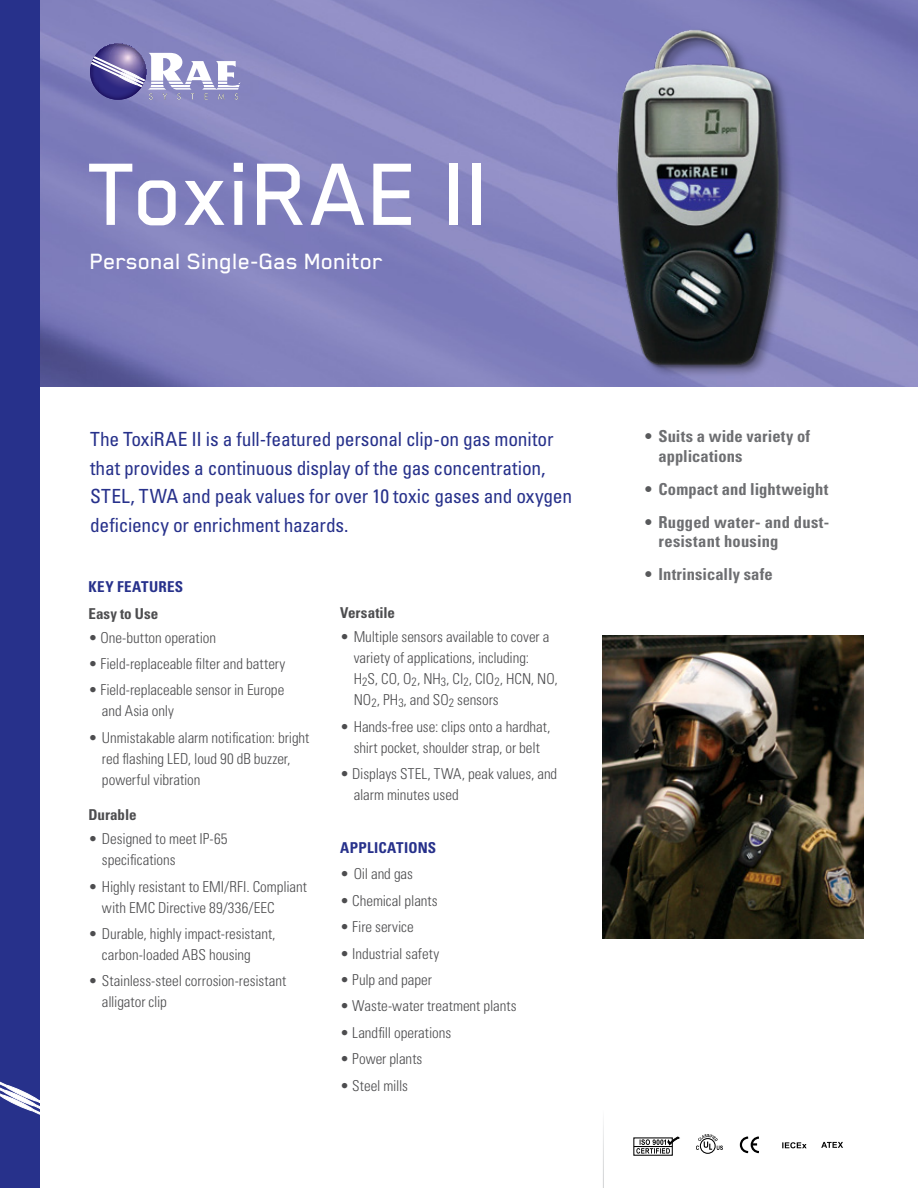
<style>
.page{position:relative;width:918px;height:1188px;background:#fff}
.page>*{position:absolute;margin:0;border:0;box-sizing:border-box;transform-origin:0 0}
.t1{font:500 102px "Blender";color:#fff}
.t2{font:500 25.5px "Blender";color:#fff}
.t3{font:condensed 19.5px/28.5px "Univers LT Std";letter-spacing:-.01em;color:#27318b}
.t4{font:700 condensed 16.5px/19.5px "Univers LT Std";letter-spacing:.01em;color:#6d6e71}
.t5{font:300 condensed 15px/21px "Univers LT Std";letter-spacing:-.005em;color:#4d4d4f}
.t6{font:700 condensed 15px "Univers LT Std";color:#4d4d4f}
.t7{font:700 condensed 15px "Univers LT Std";letter-spacing:.025em;color:#27318b}
.s1{font-weight:300;color:#58595b}
</style>
<div class="page">
<div style="left:700px;top:1138px;width:16px;height:16px;border:1px solid #000;border-radius:50%"></div>
<svg style="left:696px;top:1134px;width:27px;height:16px"></svg>
<svg style="left:821px;top:1142px;width:22px;height:6px"></svg>
<svg style="left:782px;top:1142px;width:25px;height:6px"></svg>
<hr style="left:634px;top:1146px;width:38px;height:1px;background:#000">
<svg style="left:636px;top:1137px;width:44px;height:17px"></svg>
<img style="left:40px;top:0;width:878px;height:387px">
<div style="left:0;top:0;width:40px;height:1188px;background:#27318b"></div>
<svg style="left:0;top:1081px;width:40px;height:33px"></svg>
<svg style="left:90px;top:44px;width:150px;height:56px"></svg>
<svg style="left:739px;top:1136px;width:20px;height:18px"></svg>
<img style="left:499px;top:14px;width:295px;height:373px">
<img style="left:603px;top:635px;width:261px;height:303px">
<h1 class="t1" style="left:88px;top:140px;width:404px">ToxiRAE II</h1>
<h2 class="t2" style="left:90px;top:248px;width:295px">Personal Single-Gas Monitor</h2>
<h3 class="t3" style="left:90px;top:425px;width:484px">The ToxiRAE II is a full-featured personal clip-on gas monitor that provides a continuous display of the gas concentration, STEL, TWA and peak values for over 10 toxic gases and oxygen deficiency or enrichment hazards.</h3>
<p class="t4" style="left:658px;top:426px;width:153px;text-indent:-15px"><span class="s1">•</span> Suits a wide variety of applications</p>
<p class="t4" style="left:644px;top:479px;width:186px"><span class="s1">•</span> Compact and lightweight</p>
<p class="t4" style="left:658px;top:512px;width:172px;text-indent:-15px"><span class="s1">•</span> Rugged water- and dust&shy;resistant housing</p>
<p class="t4" style="left:644px;top:564px;width:131px"><span class="s1">•</span> Intrinsically safe</p>
<p class="t7" style="left:88px;top:578px;width:95px">Key Features</p>
<p class="t6" style="left:88px;top:604px;width:71px">Easy to Use</p>
<p class="t5" style="left:88px;top:627px;width:129px">• One-button operation</p>
<p class="t5" style="left:88px;top:653px;width:198px">• Field-replaceable filter and battery</p>
<p class="t5" style="left:102px;top:680px;width:184px;text-indent:-13px">• Field-replaceable sensor in Europe and Asia only</p>
<p class="t5" style="left:102px;top:727px;width:209px;text-indent:-13px">• Unmistakable alarm notification: bright red flashing LED, loud 90 dB buzzer, powerful vibration</p>
<p class="t6" style="left:88px;top:806px;width:50px">Durable</p>
<p class="t5" style="left:102px;top:828px;width:127px;text-indent:-13px">• Designed to meet IP-65 specifications</p>
<p class="t5" style="left:102px;top:876px;width:206px;text-indent:-14px">• Highly resistant to EMI/RFI. Compliant with EMC Directive 89/336/EEC</p>
<p class="t5" style="left:102px;top:923px;width:175px;text-indent:-13px">• Durable, highly impact-resistant, carbon-loaded ABS housing</p>
<p class="t5" style="left:102px;top:971px;width:186px;text-indent:-14px">• Stainless-steel corrosion-resistant alligator clip</p>
<p class="t6" style="left:340px;top:604px;width:56px">Versatile</p>
<p class="t5" style="left:354px;top:627px;width:206px;text-indent:-13px">• Multiple sensors available to cover a variety of applications, including:<br>H<sub>2</sub>S, CO, O<sub>2</sub>, NH<sub>3</sub>, CI<sub>2</sub>, CIO<sub>2</sub>, HCN, NO, NO<sub>2</sub>, PH<sub>3</sub>, and SO<sub>2</sub> sensors</p>
<p class="t5" style="left:340px;top:716px;width:212px;text-align:center">• Hands-free use: clips onto a hardhat, shirt pocket, shoulder strap, or belt</p>
<p class="t5" style="left:354px;top:763px;width:205px;text-indent:-14px">• Displays STEL, TWA, peak values, and alarm minutes used</p>
<p class="t7" style="left:340px;top:839px;width:96px">Applications</p>
<p class="t5" style="left:340px;top:864px;width:74px">• Oil and gas</p>
<p class="t5" style="left:340px;top:890px;width:99px">• Chemical plants</p>
<p class="t5" style="left:340px;top:916px;width:75px">• Fire service</p>
<p class="t5" style="left:340px;top:943px;width:101px">• Industrial safety</p>
<p class="t5" style="left:340px;top:969px;width:93px">• Pulp and paper</p>
<p class="t5" style="left:340px;top:996px;width:178px">• Waste-water treatment plants</p>
<p class="t5" style="left:340px;top:1022px;width:112px">• Landfill operations</p>
<p class="t5" style="left:340px;top:1048px;width:84px">• Power plants</p>
<p class="t5" style="left:340px;top:1075px;width:69px">• Steel mills</p>
</div>
